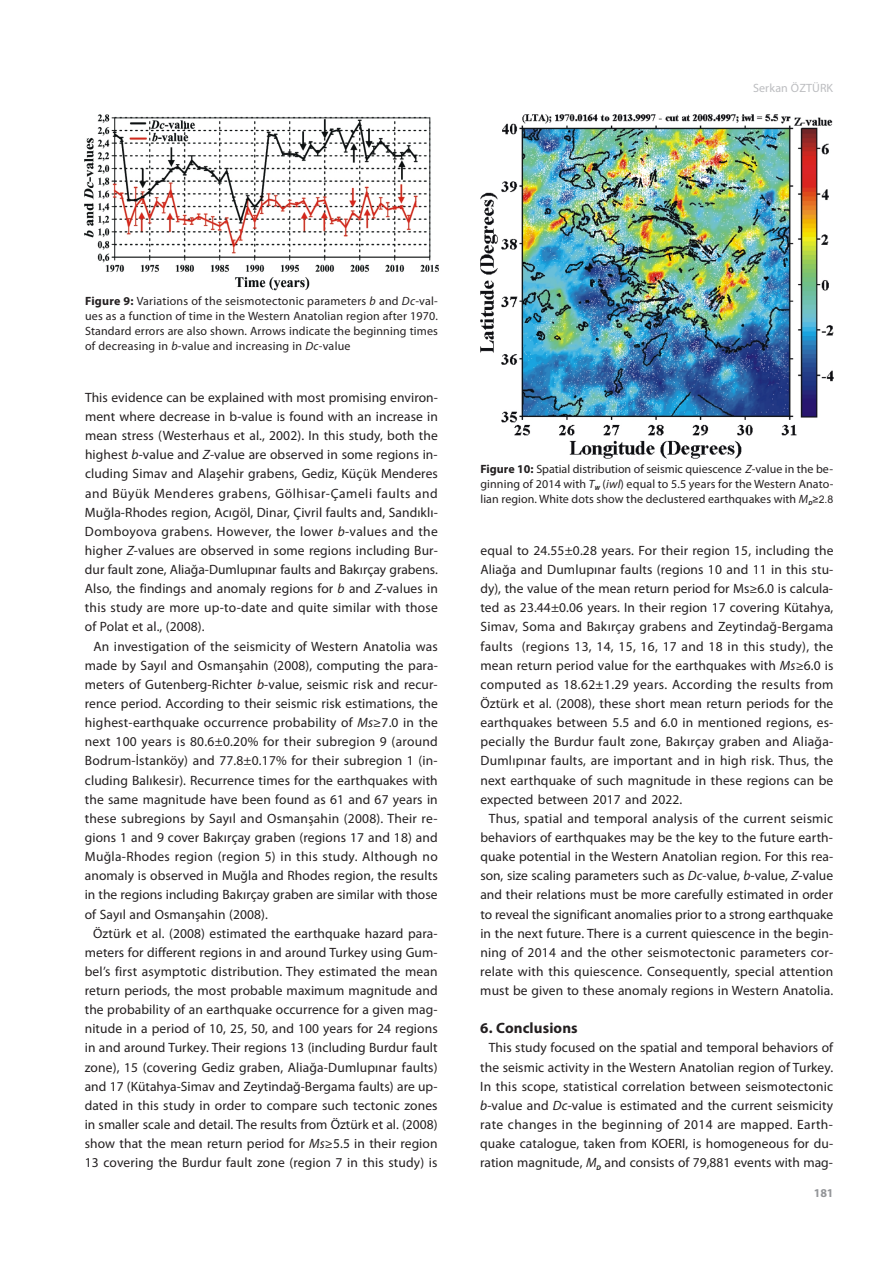
<style>
.page{position:relative;width:893px;height:1263px;background:#fff}
.page>*{position:absolute;margin:0;border:0;box-sizing:border-box;transform-origin:0 0}
.t1{font:700 15px "Myriad Pro";letter-spacing:.01em;color:#231f20}
.t2{font:13.5px/19.2px "Myriad Pro";letter-spacing:.01em;color:#231f20;text-align:justify}
.t3{font:12px/14.9px "Myriad Pro";letter-spacing:.01em;color:#231f20;text-align:justify}
.t4{font:12px "Myriad Pro";letter-spacing:.01em;color:#bcbdc0}
.t5{font:700 12px "Myriad Pro";color:#939598}
.t6{font:italic 700 6.75px "Myriad Pro";color:#231f20}
.s1{font-weight:700}
.s2{font-style:italic}
.s3{font-family:"Arial Unicode MS";font-size:10.5px}
</style>
<div class="page">
<img style="left:85px;top:115px;width:353px;height:175px">
<img style="left:480px;top:115px;width:354px;height:343px">
<p class="t4" style="left:753px;top:83px;width:81px">Serkan ÖZTÜRK</p>
<p class="t3" style="left:85px;top:295px;width:354px"><span class="s1">Figure 9:</span> Variations of the seismotectonic parameters <span class="s2">b</span> and <span class="s2">Dc</span>-val&shy;ues as a function of time in the Western Anatolian region after 1970.<br>Standard errors are also shown. Arrows indicate the beginning times of decreasing in <span class="s2">b</span>-value and increasing in <span class="s2">Dc</span>-value</p>
<p class="t2" style="left:85px;top:389px;width:355px">This evidence can be explained with most promising environ&shy;ment where decrease in b-value is found with an increase in mean stress (Westerhaus et al., 2002). In this study, both the highest <span class="s2">b</span>-value and <span class="s2">Z</span>-value are observed in some regions in&shy;cluding Simav and Alaşehir grabens, Gediz, Küçük Menderes and Büyük Menderes grabens, Gölhisar-Çameli faults and Muğla-Rhodes region, Acıgöl, Dinar, Çivril faults and, Sandıklı-Domboyova grabens. However, the lower <span class="s2">b</span>-values and the higher <span class="s2">Z</span>-values are observed in some regions including Bur&shy;dur fault zone, Aliağa-Dumlupınar faults and Bakırçay grabens.<br>Also, the findings and anomaly regions for <span class="s2">b</span> and <span class="s2">Z</span>-values in this study are more up-to-date and quite similar with those of Polat et al., (2008).</p>
<p class="t2" style="left:85px;top:638px;width:355px;text-indent:9px">An investigation of the seismicity of Western Anatolia was made by Sayıl and Osmanşahin (2008), computing the para&shy;meters of Gutenberg-Richter <span class="s2">b</span>-value, seismic risk and recur&shy;rence period. According to their seismic risk estimations, the highest-earthquake occurrence probability of <span class="s2">Ms</span>≥7.0 in the next 100 years is 80.6±0.20% for their subregion 9 (around Bodrum-İstanköy) and 77.8±0.17% for their subregion 1 (in&shy;cluding Balıkesir). Recurrence times for the earthquakes with the same magnitude have been found as 61 and 67 years in these subregions by Sayıl and Osmanşahin (2008). Their re&shy;gions 1 and 9 cover Bakırçay graben (regions 17 and 18) and Muğla-Rhodes region (region 5) in this study. Although no anomaly is observed in Muğla and Rhodes region, the results in the regions including Bakırçay graben are similar with those of Sayıl and Osmanşahin (2008).</p>
<p class="t2" style="left:85px;top:925px;width:354px;text-indent:9px">Öztürk et al. (2008) estimated the earthquake hazard para&shy;meters for different regions in and around Turkey using Gum&shy;bel’s first asymptotic distribution. They estimated the mean return periods, the most probable maximum magnitude and the probability of an earthquake occurrence for a given mag&shy;nitude in a period of 10, 25, 50, and 100 years for 24 regions in and around Turkey. Their regions 13 (including Burdur fault zone), 15 (covering Gediz graben, Aliağa-Dumlupınar faults) and 17 (Kütahya-Simav and Zeytindağ-Bergama faults) are up&shy;dated in this study in order to compare such tectonic zones in smaller scale and detail. The results from Öztürk et al. (2008) show that the mean return period for <span class="s2">Ms</span>≥5.5 in their region 13 covering the Burdur fault zone (region 7 in this study) is</p>
<p class="t3" style="left:480px;top:463px;width:354px"><span class="s1">Figure 10:</span> Spatial distribution of seismic quiescence <span class="s2">Z</span>-value in the be&shy;ginning of 2014 with <span class="s2">T</span><sub>W</sub> (<span class="s2">iwl</span>) equal to 5.5 years for the Western Anato&shy;lian region. White dots show the declustered earthquakes with <span class="s2">M</span><sub>D</sub><span class="s3">≥2.8</span></p>
<p class="t2" style="left:480px;top:542px;width:355px">equal to 24.55±0.28 years. For their region 15, including the Aliağa and Dumlupınar faults (regions 10 and 11 in this stu&shy;dy), the value of the mean return period for Ms≥6.0 is calcula&shy;ted as 23.44±0.06 years. In their region 17 covering Kütahya, Simav, Soma and Bakırçay grabens and Zeytindağ-Bergama faults (regions 13, 14, 15, 16, 17 and 18 in this study), the mean return period value for the earthquakes with <span class="s2">Ms</span>≥6.0 is computed as 18.62±1.29 years. According the results from Öztürk et al. (2008), these short mean return periods for the earthquakes between 5.5 and 6.0 in mentioned regions, es&shy;pecially the Burdur fault zone, Bakırçay graben and Aliağa-Dumlıpınar faults, are important and in high risk. Thus, the next earthquake of such magnitude in these regions can be expected between 2017 and 2022.</p>
<p class="t2" style="left:480px;top:810px;width:354px;text-indent:9px">Thus, spatial and temporal analysis of the current seismic behaviors of earthquakes may be the key to the future earth&shy;quake potential in the Western Anatolian region. For this rea&shy;son, size scaling parameters such as <span class="s2">Dc</span>-value, <span class="s2">b</span>-value, <span class="s2">Z</span>-value and their relations must be more carefully estimated in order to reveal the significant anomalies prior to a strong earthquake in the next future. There is a current quiescence in the begin&shy;ning of 2014 and the other seismotectonic parameters cor&shy;relate with this quiescence. Consequently, special attention must be given to these anomaly regions in Western Anatolia.</p>
<p class="t1" style="left:480px;top:1022px;width:99px">6. Conclusions</p>
<p class="t2" style="left:480px;top:1039px;width:354px;text-indent:9px">This study focused on the spatial and temporal behaviors of the seismic activity in the Western Anatolian region of Turkey.<br>In this scope, statistical correlation between seismotectonic <span class="s2">b</span>-value and <span class="s2">Dc</span>-value is estimated and the current seismicity rate changes in the beginning of 2014 are mapped. Earth&shy;quake catalogue, taken from KOERI, is homogeneous for du&shy;ration magnitude, <span class="s2">M</span> and consists of 79,881 events with mag-</p>
<p class="t6" style="left:597px;top:1165px;width:6px">D</p>
<p class="t5" style="left:814px;top:1188px;width:21px">181</p>
</div>
